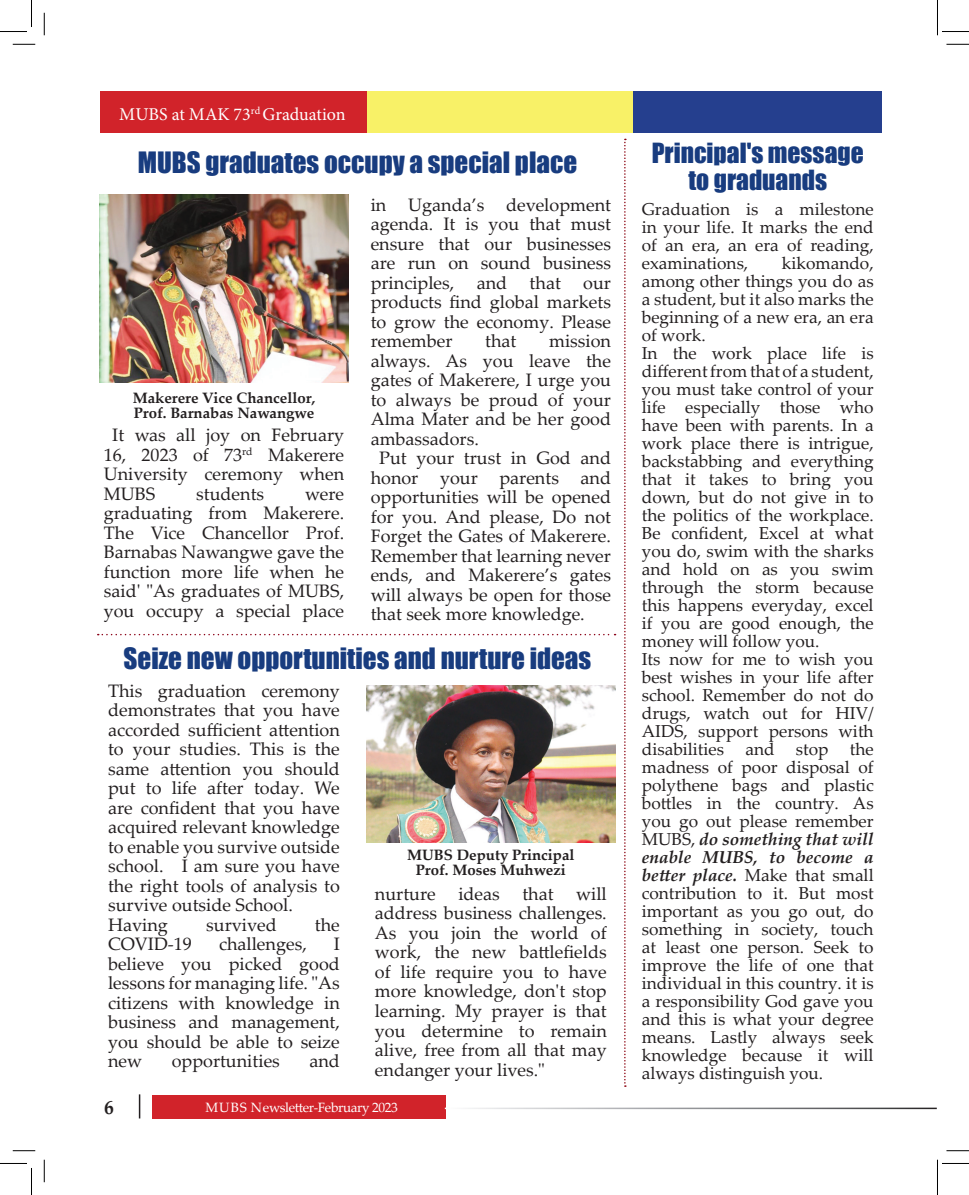
<style>
.page{position:relative;width:969px;height:1195px;background:#fff}
.page>*{position:absolute;margin:0;border:0;box-sizing:border-box;transform-origin:0 0}
.t1{font:27px "Impact";color:#183c7f}
.t2{font:25.5px/27px "Impact";color:#183c7f;text-align:center}
.t3{font:700 19.5px "Palatino Linotype";color:#231f20}
.t4{font:18px/19.5px "Palatino Linotype";color:#231f20;text-align:justify}
.t5{font:18px "Minion Pro";color:#fff}
.t6{font:17.25px/18px "Palatino Linotype";color:#231f20;text-align:justify}
.t7{font:700 15px/15px "Palatino Linotype";color:#231f20}
.t8{font:13.5px "Palatino Linotype";letter-spacing:-.03em;color:#fff}
.s1{font-weight:700;font-style:italic}
</style>
<div class="page">
<svg style="left:139px;top:1094px;width:1px;height:24px"></svg>
<div style="left:152px;top:1094px;width:293px;height:24px;background:#d1232a"></div>
<div style="left:366px;top:91px;width:267px;height:41px;background:#f8f167"></div>
<div style="left:633px;top:91px;width:249px;height:41px;background:#253f8e"></div>
<div style="left:100px;top:91px;width:266px;height:41px;background:#d1232a"></div>
<img style="left:100px;top:195px;width:248px;height:187px">
<svg style="left:624px;top:139px;width:2px;height:947px"></svg>
<img style="left:366px;top:685px;width:249px;height:156px">
<svg style="left:98px;top:633px;width:517px;height:2px"></svg>
<svg style="left:13px;top:44px;width:22px;height:1px"></svg>
<svg style="left:946px;top:44px;width:23px;height:1px"></svg>
<svg style="left:13px;top:1150px;width:22px;height:1px"></svg>
<svg style="left:946px;top:1150px;width:23px;height:1px"></svg>
<svg style="left:44px;top:13px;width:1px;height:22px"></svg>
<svg style="left:44px;top:1159px;width:1px;height:22px"></svg>
<svg style="left:0;top:0;width:32px;height:32px"></svg>
<svg style="left:0;top:1163px;width:32px;height:31px"></svg>
<svg style="left:937px;top:0;width:32px;height:35px"></svg>
<svg style="left:937px;top:1159px;width:32px;height:35px"></svg>
<p class="t5" style="left:119px;top:102px;width:228px">MUBS at MAK 73<sup>rd</sup> Graduation</p>
<h1 class="t1" style="left:138px;top:142px;width:441px">MUBS graduates occupy a special place</h1>
<p class="t7" style="left:133px;top:390px;width:184px">Makerere Vice Chancellor,<br>Prof. Barnabas Nawangwe</p>
<p class="t4" style="left:104px;top:424px;width:242px;text-indent:9px">It was all joy on February 16, 2023 of 73<sup>rd</sup> Makerere University ceremony when MUBS</p>
<p class="t4" style="left:196px;top:483px;width:69px">students</p>
<p class="t4" style="left:104px;top:483px;width:242px;text-indent:201px">were graduating from Makerere.<br>The Vice Chancellor Prof.<br>Barnabas Nawangwe gave the function more life when he said' "As graduates of MUBS, you occupy a special place</p>
<p class="t4" style="left:371px;top:194px;width:242px">in Uganda’s development agenda. It is you that must ensure that our businesses are run on sound business principles, and that our products find global markets to grow the economy. Please remember</p>
<p class="t4" style="left:485px;top:330px;width:33px">that</p>
<p class="t4" style="left:549px;top:330px;width:63px">mission</p>
<p class="t4" style="left:371px;top:350px;width:242px">always. As you leave the</p>
<p class="t4" style="left:371px;top:369px;width:242px">gates of Makerere, I urge you</p>
<p class="t4" style="left:371px;top:389px;width:242px">to always be proud of your</p>
<p class="t4" style="left:371px;top:408px;width:242px">Alma Mater and be her good</p>
<p class="t4" style="left:371px;top:428px;width:110px">ambassadors.</p>
<p class="t4" style="left:379px;top:447px;width:233px">Put your trust in God and</p>
<p class="t4" style="left:371px;top:467px;width:242px">honor your parents and</p>
<p class="t4" style="left:371px;top:486px;width:242px">opportunities will be opened</p>
<p class="t4" style="left:371px;top:506px;width:242px">for you. And please, Do not</p>
<p class="t4" style="left:371px;top:525px;width:242px">Forget the Gates of Makerere.</p>
<p class="t4" style="left:371px;top:545px;width:242px">Remember that learning never</p>
<p class="t4" style="left:371px;top:564px;width:242px">ends, and Makerere’s gates</p>
<p class="t4" style="left:371px;top:584px;width:242px">will always be open for those</p>
<p class="t4" style="left:371px;top:603px;width:216px">that seek more knowledge.</p>
<h1 class="t1" style="left:124px;top:637px;width:469px">Seize new opportunities and nurture ideas</h1>
<p class="t4" style="left:108px;top:679px;width:233px;text-align:left">This graduation ceremony demonstrates that you have accorded sufficient attention to your studies. This is the same attention you should put to life after today. We are confident that you have acquired relevant knowledge to enable you survive outside school. I am sure you have the right tools of analysis to survive outside School.<br>Having</p>
<p class="t4" style="left:206px;top:913px;width:72px">survived</p>
<p class="t4" style="left:315px;top:913px;width:26px">the</p>
<p class="t4" style="left:108px;top:933px;width:233px;text-indent:226px">I believe you picked good lessons for managing life. "As citizens with knowledge in business and management, you should be able to seize new</p>
<p class="t4" style="left:108px;top:933px;width:85px">COVID-19</p>
<p class="t4" style="left:219px;top:933px;width:89px">challenges,</p>
<p class="t4" style="left:172px;top:1050px;width:110px">opportunities</p>
<p class="t4" style="left:309px;top:1050px;width:32px">and</p>
<p class="t7" style="left:407px;top:847px;width:169px;text-align:center">MUBS Deputy Principal<br>Prof. Moses Muhwezi</p>
<p class="t4" style="left:375px;top:883px;width:233px">nurture ideas that will address business challenges.<br>As you join the world of work, the new battlefields of life require you to have more knowledge, don't stop learning. My prayer is that you determine to remain alive, free from all that may endanger your lives."</p>
<p class="t3" style="left:104px;top:1092px;width:11px">6</p>
<p class="t8" style="left:206px;top:1097px;width:194px">MUBS Newsletter-February 2023</p>
<h2 class="t2" style="left:652px;top:138px;width:213px">Principal's message to graduands</h2>
<p class="t6" style="left:642px;top:199px;width:233px">Graduation is a milestone in your life. It marks the end of an era, an era of reading, examinations,</p>
<p class="t6" style="left:642px;top:253px;width:233px;text-align:left;text-indent:140px">kikomando, among other things you do as a student, but it also marks the beginning of a new era, an era of work.<br>In the work place life is different from that of a student, you must take control of your life especially those who have been with parents. In a work place there is intrigue, backstabbing and everything that it takes to bring you down, but do not give in to the politics of the workplace.<br>Be confident, Excel at what you do, swim with the sharks and hold on as you swim through the storm because this happens everyday, excel if you are good enough, the money will follow you.<br>Its now for me to wish you best wishes in your life after school. Remember do not do drugs, watch out for HIV/<br>AIDS, support persons with disabilities and stop the madness of poor disposal of polythene bags and plastic bottles in the country. As you go out please remember<br>MUBS, <span class="s1">do something that will enable MUBS, to become a better place.</span> Make that small contribution to it. But most important as you go out, do something in society, touch at least one person. Seek to improve the life of one that individual in this country. it is a responsibility God gave you and this is what your degree means. Lastly always seek knowledge because it will always distinguish you.</p>
</div>
